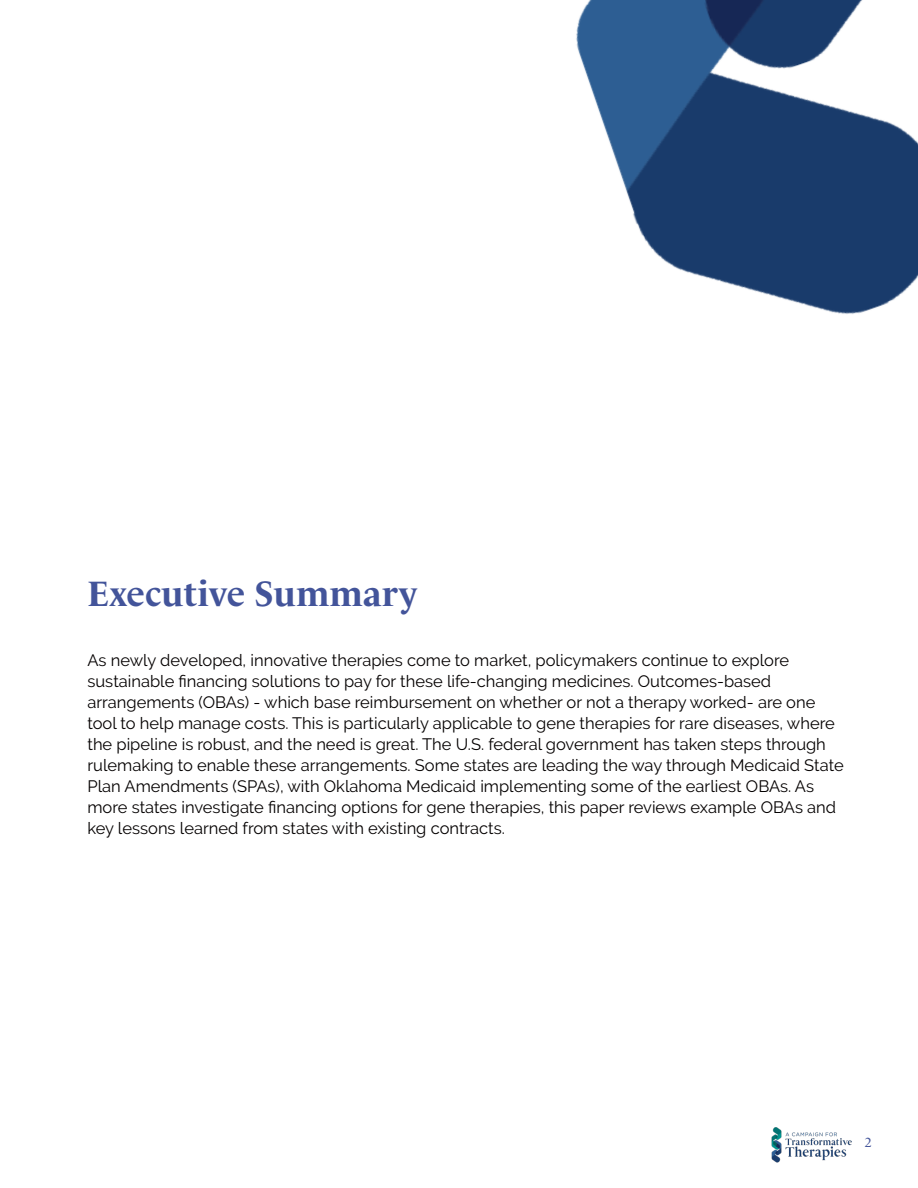
<style>
.page{position:relative;width:918px;height:1188px;background:#fff}
.page>*{position:absolute;margin:0;border:0;box-sizing:border-box;transform-origin:0 0}
.Headings{font:700 36px "Le Monde Livre Std";color:#43549a}
.Body{font:16.5px/21px "Raleway";color:#040101}
.t1{font:13.5px "Le Monde Livre Std";color:#43549a}
</style>
<div class="page">
<img style="left:576px;top:0;width:342px;height:314px">
<img style="left:771px;top:1127px;width:81px;height:36px">
<p class="Headings" style="left:87px;top:573px;width:331px">Executive Summary</p>
<p class="Body" style="left:87px;top:650px;width:758px">As newly developed, innovative therapies come to market, policymakers continue to explore sustainable financing solutions to pay for these life-changing medicines. Outcomes-based arrangements (OBAs) - which base reimbursement on whether or not a therapy worked- are one tool to help manage costs. This is particularly applicable to gene therapies for rare diseases, where the pipeline is robust, and the need is great. The U.S. federal government has taken steps through rulemaking to enable these arrangements. Some states are leading the way through Medicaid State Plan Amendments (SPAs), with Oklahoma Medicaid implementing some of the earliest OBAs. As more states investigate financing options for gene therapies, this paper reviews example OBAs and key lessons learned from states with existing contracts.</p>
<p class="t1" style="left:865px;top:1135px;width:8px">2</p>
</div>
